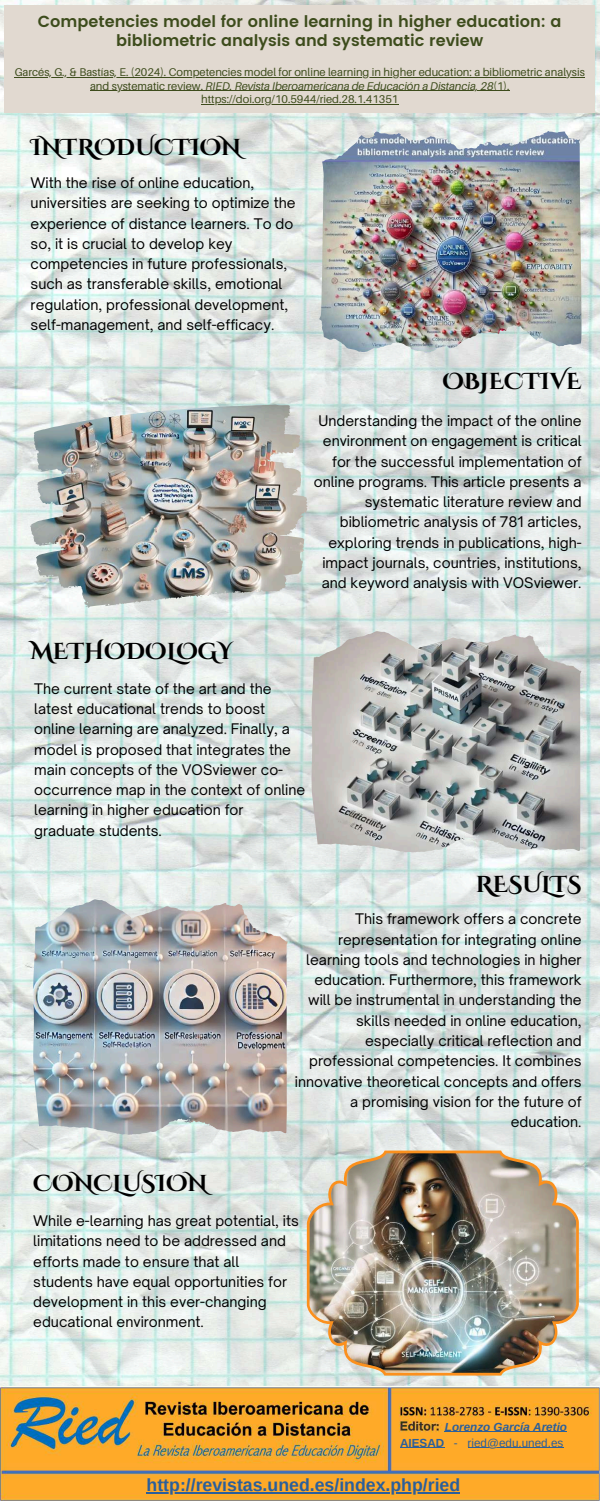
<style>
.page{position:relative;width:600px;height:1501px;background:#fff}
.page>*{position:absolute;margin:0;border:0;box-sizing:border-box;transform-origin:0 0}
.t1{font:700 23px "Cinzel Decorative";color:#000}
.t2{font:700 17.7px "Arimo";color:#2b5f9b}
.t3{font:600 16px/18.8px "Poppins";color:#3d4c1c;text-align:center}
.t4{font:14px/20.2px "Open Sauce One";color:#000}
.t5{font:italic 700 11.7px/16.2px "Arimo";color:#2b5f9b}
.t6{font:11.2px/13.5px "Aileron";color:#3d4c1c;text-align:center}
.s1{font-style:italic}
.s2{font-style:normal}
.s3{font-weight:400;font-style:normal}
</style>
<div class="page">
<img style="left:0;top:0;width:600px;height:1385px">
<img style="left:0;top:1385px;width:600px;height:115px">
<hr style="left:445px;top:1430px;width:122px;height:1px;background:#2b5f9b">
<hr style="left:400px;top:1447px;width:44px;height:1px;background:#2b5f9b">
<hr style="left:468px;top:1447px;width:95px;height:1px;background:#2b5f9b">
<hr style="left:147px;top:1491px;width:313px;height:2px;background:#2b5f9b">
<div style="left:4px;top:5px;width:591px;height:107px;background:#e1d9d0"></div>
<img style="left:380px;top:131px;width:201px;height:196px">
<img style="left:267px;top:415px;width:40px;height:89px">
<img style="left:392px;top:634px;width:190px;height:37px">
<img style="left:110px;top:902px;width:178px;height:39px">
<img style="left:307px;top:1150px;width:272px;height:225px">
<hr style="left:15px;top:77px;width:570px;height:1px;background:#3d4c1c">
<hr style="left:90px;top:90px;width:116px;height:1px;background:#3d4c1c">
<hr style="left:206px;top:90px;width:288px;height:1px;background:#3d4c1c">
<svg style="left:494px;top:90px;width:16px;height:1px"></svg>
<hr style="left:201px;top:104px;width:197px;height:1px;background:#3d4c1c">
<p class="t3" style="left:38px;top:12px;width:525px">Competencies model for online learning in higher education: a bibliometric analysis and systematic review</p>
<p class="t6" style="left:15px;top:65px;width:572px">Garcés, G., &amp; Bastías, E. (2024). Competencies model for online learning in higher education: a bibliometric analysis and systematic review. <span class="s1">RIED. Revista Iberoamericana de Educación a Distancia, 28</span>(1). https://doi.org/10.5944/ried.28.1.41351</p>
<h1 class="t1" style="left:31px;top:132px;width:212px">INTRODUCTION</h1>
<p class="t4" style="left:31px;top:173px;width:267px">With the rise of online education, universities are seeking to optimize the experience of distance learners. To do so, it is crucial to develop key competencies in future professionals, such as transferable skills, emotional regulation, professional development, self-management, and self-efficacy.</p>
<h1 class="t1" style="left:443px;top:367px;width:141px">OBJECTIVE</h1>
<p class="t4" style="left:314px;top:410px;width:269px;text-align:right">Understanding the impact of the online environment on engagement is critical for the successful implementation of online programs. This article presents a systematic literature review and bibliometric analysis of 781 articles, exploring trends in publications, high&shy;impact journals, countries, institutions, and keyword analysis with VOSviewer.</p>
<h1 class="t1" style="left:31px;top:636px;width:204px">METHODOLOGY</h1>
<p class="t4" style="left:34px;top:678px;width:273px">The current state of the art and the latest educational trends to boost online learning are analyzed. Finally, a model is proposed that integrates the main concepts of the VOSviewer co&shy;occurrence map in the context of online learning in higher education for graduate students.</p>
<h1 class="t1" style="left:476px;top:869px;width:107px">RESULTS</h1>
<h1 class="t1" style="left:33px;top:1167px;width:176px">CONCLUSION</h1>
<p class="t4" style="left:295px;top:908px;width:288px;text-align:right">This framework offers a concrete representation for integrating online learning tools and technologies in higher education. Furthermore, this framework will be instrumental in understanding the skills needed in online education, especially critical reflection and professional competencies. It combines innovative theoretical concepts and offers a promising vision for the future of education.</p>
<p class="t4" style="left:33px;top:1210px;width:267px">While e-learning has great potential, its limitations need to be addressed and efforts made to ensure that all students have equal opportunities for development in this ever-changing educational environment.</p>
<p class="t5" style="left:400px;top:1417px;width:169px;text-indent:45px">Lorenzo García Aretio<br><span class="s2">AIESAD</span> <span class="s3">- ried@edu.uned.es</span></p>
<p class="t2" style="left:147px;top:1474px;width:315px">http://revistas.uned.es/index.php/ried</p>
</div>
